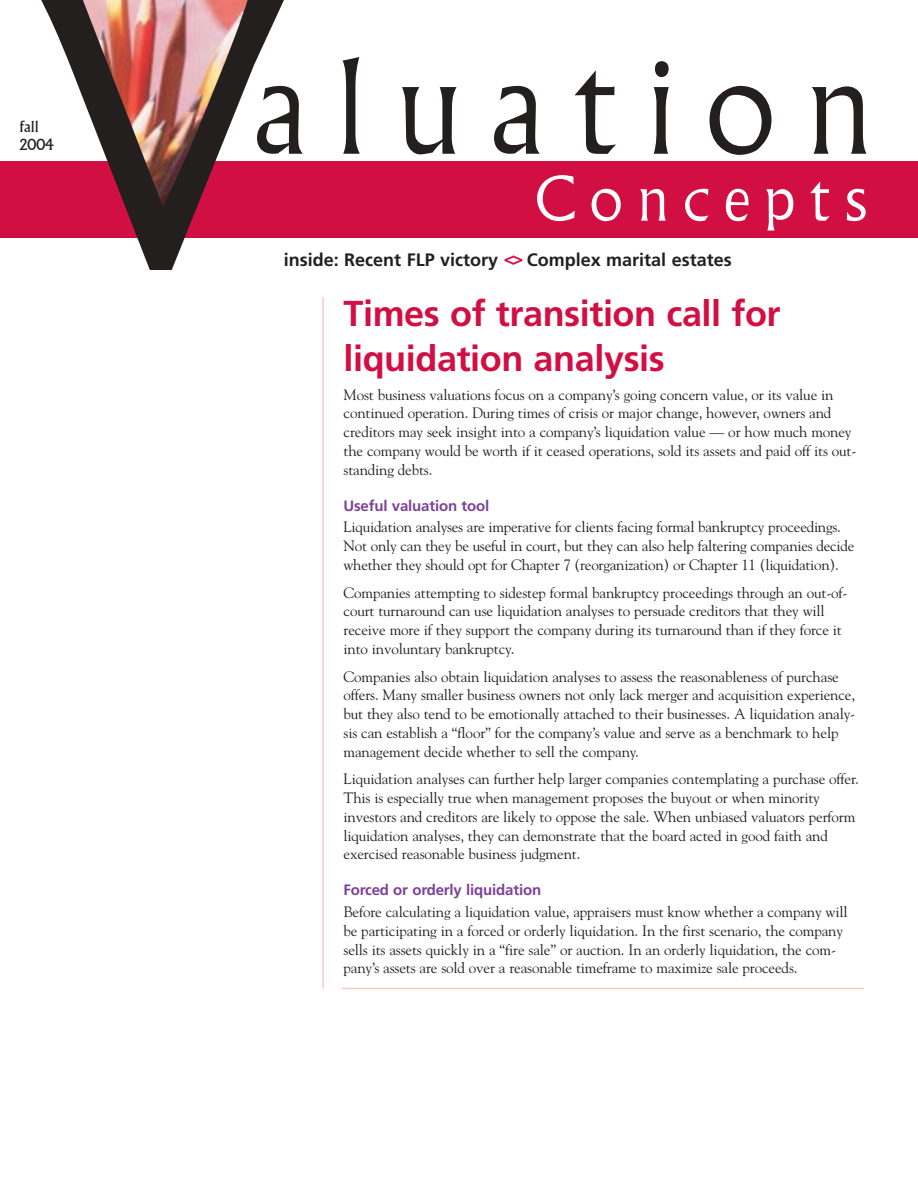
<style>
.page{position:relative;width:918px;height:1188px;background:#fff}
.page>*{position:absolute;margin:0;border:0;box-sizing:border-box;transform-origin:0 0}
.t1{font:300 127.5px "Albertus";letter-spacing:.23em;color:#231f1f}
.t2{font:300 60px "Albertus";letter-spacing:.235em;color:#fff}
.t3{font:700 36px/45px "Frutiger";letter-spacing:-.01em;color:#d20f42}
.t4{font:700 18px "Frutiger";color:#231f1f}
.t5{font:15px/18.8px "Goudy";letter-spacing:-.01em;color:#231f1f}
.t6{font:700 15px "Frutiger";letter-spacing:-.01em;color:#7c4198}
.t7{font:15px/18px "Albertus";color:#231f1f}
.s1{font-family:"Goudy";font-weight:800;color:#d20f42}
</style>
<div class="page">
<div style="left:0;top:161px;width:918px;height:76px;background:#d20f42"></div>
<hr style="left:342px;top:988px;width:522px;height:1px;background:#f3cdc6">
<hr style="left:322px;top:297px;width:2px;height:691px;background:#f3cdc6">
<svg style="left:9px;top:0;width:306px;height:270px"></svg>
<p class="t7" style="left:20px;top:119px;width:36px">fall<br>2004</p>
<h1 class="t1" style="left:255px;top:57px;width:619px">aluation</h1>
<h2 class="t2" style="left:535px;top:175px;width:333px">Concepts</h2>
<p class="t4" style="left:284px;top:252px;width:450px">inside: Recent FLP victory <span class="s1">&lt;&gt;</span> Complex marital estates</p>
<h3 class="t3" style="left:344px;top:293px;width:439px">Times of transition call for liquidation analysis</h3>
<p class="t5" style="left:344px;top:386px;width:514px">Most business valuations focus on a company’s going concern value, or its value in continued operation. During times of crisis or major change, however, owners and creditors may seek insight into a company’s liquidation value — or how much money the company would be worth if it ceased operations, sold its assets and paid off its out&shy;standing debts.</p>
<p class="t6" style="left:344px;top:499px;width:147px">Useful valuation tool</p>
<p class="t5" style="left:344px;top:519px;width:513px">Liquidation analyses are imperative for clients facing formal bankruptcy proceedings.<br>Not only can they be useful in court, but they can also help faltering companies decide whether they should opt for Chapter 7 (reorganization) or Chapter 11 (liquidation).</p>
<p class="t5" style="left:344px;top:584px;width:506px">Companies attempting to sidestep formal bankruptcy proceedings through an out-of&shy;court turnaround can use liquidation analyses to persuade creditors that they will receive more if they support the company during its turnaround than if they force it into involuntary bankruptcy.</p>
<p class="t5" style="left:344px;top:668px;width:513px">Companies also obtain liquidation analyses to assess the reasonableness of purchase offers. Many smaller business owners not only lack merger and acquisition experience, but they also tend to be emotionally attached to their businesses. A liquidation analy&shy;sis can establish a “floor” for the company’s value and serve as a benchmark to help management decide whether to sell the company.</p>
<p class="t5" style="left:344px;top:771px;width:517px">Liquidation analyses can further help larger companies contemplating a purchase offer.<br>This is especially true when management proposes the buyout or when minority investors and creditors are likely to oppose the sale. When unbiased valuators perform liquidation analyses, they can demonstrate that the board acted in good faith and exercised reasonable business judgment.</p>
<p class="t6" style="left:344px;top:884px;width:199px">Forced or orderly liquidation</p>
<p class="t5" style="left:344px;top:904px;width:506px">Before calculating a liquidation value, appraisers must know whether a company will be participating in a forced or orderly liquidation. In the first scenario, the company sells its assets quickly in a “fire sale” or auction. In an orderly liquidation, the com&shy;pany’s assets are sold over a reasonable timeframe to maximize sale proceeds.</p>
</div>
